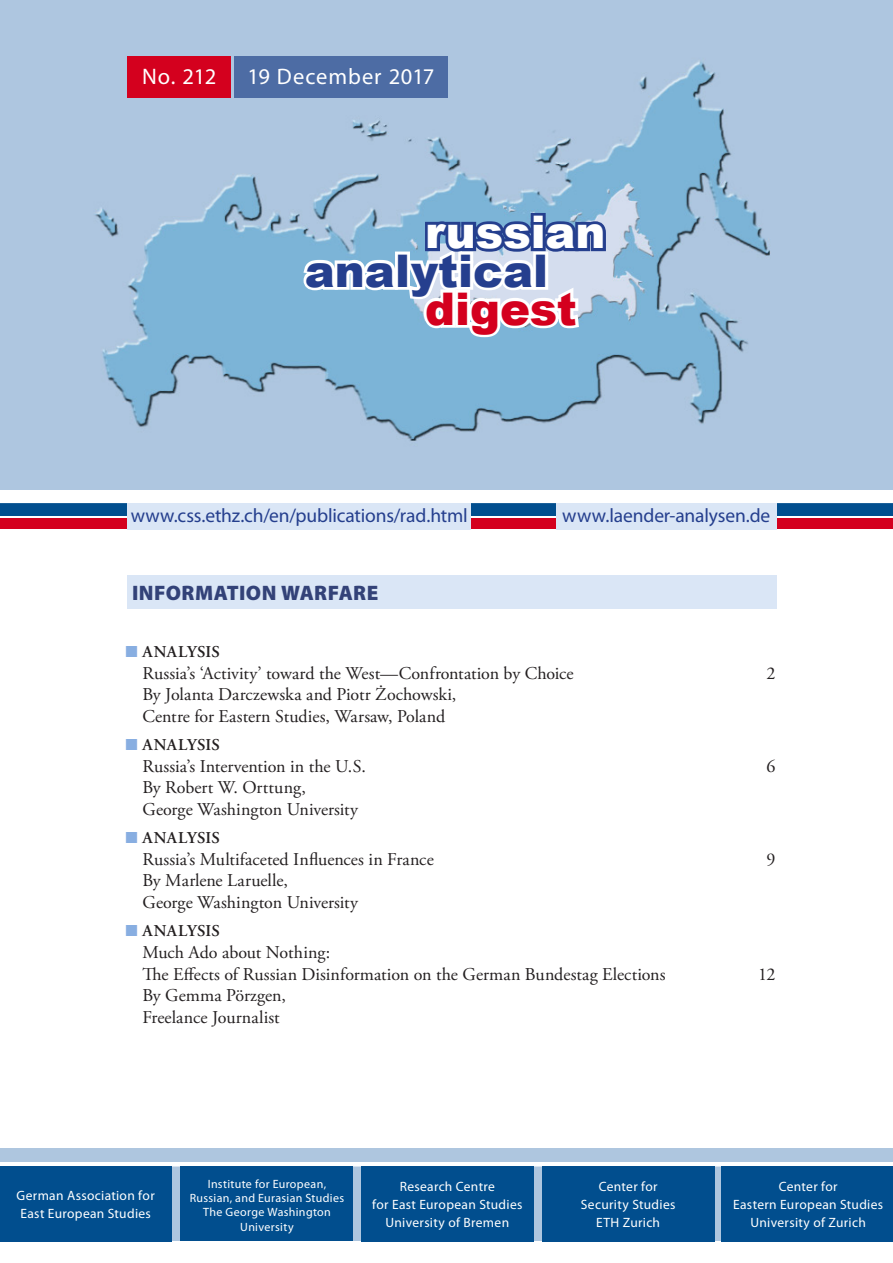
<style>
.page{position:relative;width:893px;height:1263px;background:#fff}
.page>*{position:absolute;margin:0;border:0;box-sizing:border-box;transform-origin:0 0}
.t1{font:900 45px "Arial";color:#253f8e}
.Ueberschrift_Titelbl{font:900 45px "Arial";color:#fff}
.Ueberschrift_Titelbl-2{font:900 45px "Arial";letter-spacing:-.005em;color:#d4001e}
.Datum_Titel{font:22.5px "Myriad Pro";letter-spacing:.04em;color:#fff}
.Nummer_Titel{font:22.5px "Myriad Pro";color:#fff}
.Themen_Inhaltsverzei{font:900 21px "Myriad Pro";letter-spacing:.02em;color:#334278}
.URL_auf_Titelseite{font:19.5px "Myriad Pro";letter-spacing:-.005em;color:#253f8e}
.t2{font:18px/21.6px "Adobe Garamond Pro";color:#231f20}
.t3{font:600 16.5px "Adobe Garamond Pro";letter-spacing:.02em;color:#231f20}
.Text_unterer_Balken{font:13.5px/18px "Myriad Pro";letter-spacing:.025em;color:#fff;text-align:center}
.Text_unterer_Balken-2{font:12px/14.4px "Myriad Pro";letter-spacing:.025em;color:#fff;text-align:center}
.s1{font-family:"Futura TOT Boo";font-weight:400;color:#88aee1}
</style>
<div class="page">
<div style="left:0;top:1148px;width:893px;height:93px;background:#aec6df"></div>
<img style="left:0;top:0;width:893px;height:489px">
<div style="left:0;top:501px;width:893px;height:15px;background:#014e8e"></div>
<div style="left:0;top:519px;width:893px;height:10px;background:#d4001e"></div>
<div style="left:128px;top:56px;width:103px;height:42px;background:#d4001e"></div>
<hr style="left:0;top:1162px;width:893px;height:4px;background:#fff">
<hr style="left:0;top:499px;width:893px;height:4px;background:#fff">
<div style="left:234px;top:56px;width:213px;height:42px;background:#4d6ca4"></div>
<div style="left:128px;top:576px;width:649px;height:33px;background:#dae6f6"></div>
<svg style="left:299px;top:210px;width:310px;height:132px"></svg>
<div style="left:556px;top:503px;width:221px;height:26px;background:#dae6f6"></div>
<div style="left:0;top:1167px;width:172px;height:75px;background:#014e8e"></div>
<div style="left:361px;top:1167px;width:173px;height:75px;background:#014e8e"></div>
<div style="left:542px;top:1167px;width:172px;height:75px;background:#014e8e"></div>
<div style="left:181px;top:1166px;width:172px;height:75px;background:#014e8e"></div>
<div style="left:128px;top:503px;width:343px;height:26px;background:#dae6f6"></div>
<div style="left:722px;top:1167px;width:171px;height:75px;background:#014e8e"></div>
<p class="Nummer_Titel" style="left:142px;top:62px;width:76px">No. 212</p>
<p class="Datum_Titel" style="left:247px;top:62px;width:189px">19 December 2017</p>
<p class="Ueberschrift_Titelbl" style="left:425px;top:199px;width:182px">russian</p>
<p class="t1" style="left:305px;top:238px;width:245px">analytical</p>
<p class="Ueberschrift_Titelbl-2" style="left:425px;top:276px;width:153px">digest</p>
<p class="URL_auf_Titelseite" style="left:131px;top:503px;width:339px">www.css.ethz.ch/en/publications/rad.html</p>
<p class="Themen_Inhaltsverzei" style="left:132px;top:579px;width:248px">INFORMATION WARFARE</p>
<p class="URL_auf_Titelseite" style="left:562px;top:503px;width:210px">www.laender-analysen.de</p>
<p class="t3" style="left:126px;top:642px;width:95px"><span class="s1">■</span> ANALYSIS</p>
<p class="t2" style="left:142px;top:663px;width:433px">Russia’s ‘Activity’ toward the West—Confrontation by Choice</p>
<p class="t2" style="left:767px;top:663px;width:10px">2</p>
<p class="t2" style="left:142px;top:684px;width:315px">By Jolanta Darczewska and Piotr Żochowski,<br>Centre for Eastern Studies, Warsaw, Poland</p>
<p class="t3" style="left:126px;top:735px;width:95px"><span class="s1">■</span> ANALYSIS</p>
<p class="t2" style="left:142px;top:756px;width:225px">Russia’s Intervention in the U.S.</p>
<p class="t2" style="left:767px;top:756px;width:10px">6</p>
<p class="t2" style="left:142px;top:777px;width:217px">By Robert W. Orttung,<br>George Washington University</p>
<p class="t3" style="left:126px;top:828px;width:95px"><span class="s1">■</span> ANALYSIS</p>
<p class="t2" style="left:142px;top:849px;width:293px">Russia’s Multifaceted Influences in France</p>
<p class="t2" style="left:767px;top:849px;width:10px">9</p>
<p class="t2" style="left:142px;top:870px;width:217px">By Marlene Laruelle,<br>George Washington University</p>
<p class="t3" style="left:126px;top:921px;width:95px"><span class="s1">■</span> ANALYSIS</p>
<p class="t2" style="left:142px;top:942px;width:525px">Much Ado about Nothing:<br>The Effects of Russian Disinformation on the German Bundestag Elections</p>
<p class="t2" style="left:758px;top:964px;width:19px">12</p>
<p class="t2" style="left:142px;top:985px;width:145px">By Gemma Pörzgen,<br>Freelance Journalist</p>
<p class="Text_unterer_Balken" style="left:17px;top:1186px;width:140px">German Association for</p>
<p class="Text_unterer_Balken" style="left:20px;top:1204px;width:132px">East European Studies</p>
<p class="Text_unterer_Balken-2" style="left:190px;top:1176px;width:156px">Institute for European,<br>Russian, and Eurasian Studies</p>
<p class="Text_unterer_Balken-2" style="left:203px;top:1205px;width:129px">The George Washington<br>University</p>
<p class="Text_unterer_Balken" style="left:372px;top:1177px;width:152px">Research Centre<br>for East European Studies<br>University of Bremen</p>
<p class="Text_unterer_Balken" style="left:581px;top:1177px;width:96px">Center for<br>Security Studies<br>ETH Zurich</p>
<p class="Text_unterer_Balken" style="left:733px;top:1177px;width:152px">Center for<br>Eastern European Studies</p>
<p class="Text_unterer_Balken" style="left:750px;top:1213px;width:117px">University of Zurich</p>
</div>
